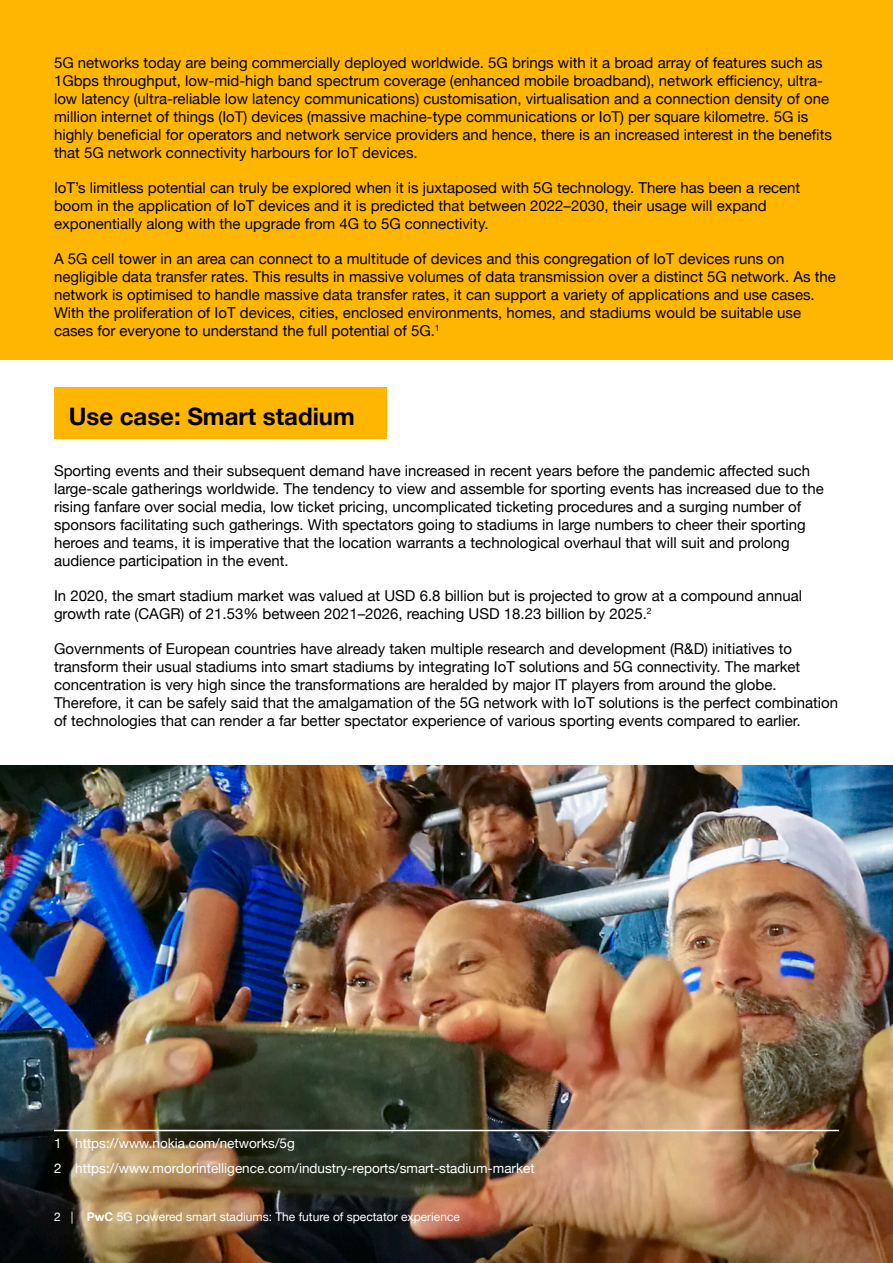
<style>
.page{position:relative;width:893px;height:1263px;background:#fff}
.page>*{position:absolute;margin:0;border:0;box-sizing:border-box;transform-origin:0 0}
.Body{font:700 24px "Helvetica Neue";color:#000}
.Body-2{font:15px/18px "Helvetica Neue";color:#000}
.Body-3{font:13.5px "Helvetica Neue";color:#fff}
.Body-4{font:12px "Helvetica Neue";color:#fff}
.s1{font-weight:700}
</style>
<div class="page">
<img style="left:0;top:765px;width:893px;height:498px">
<div style="left:54px;top:387px;width:333px;height:52px;background:#ffb600"></div>
<div style="left:0;top:0;width:893px;height:359px;background:#ffb600"></div>
<hr style="left:54px;top:1130px;width:785px;height:1px;background:#fff">
<p class="Body-2" style="left:54px;top:55px;width:779px">5G networks today are being commercially deployed worldwide. 5G brings with it a broad array of features such as 1Gbps throughput, low-mid-high band spectrum coverage (enhanced mobile broadband), network efficiency, ultra&shy;low latency (ultra-reliable low latency communications) customisation, virtualisation and a connection density of one million internet of things (IoT) devices (massive machine-type communications or IoT) per square kilometre. 5G is highly beneficial for operators and network service providers and hence, there is an increased interest in the benefits that 5G network connectivity harbours for IoT devices.</p>
<p class="Body-2" style="left:54px;top:180px;width:748px">IoT’s limitless potential can truly be explored when it is juxtaposed with 5G technology. There has been a recent boom in the application of IoT devices and it is predicted that between 2022–2030, their usage will expand exponentially along with the upgrade from 4G to 5G connectivity.</p>
<p class="Body-2" style="left:54px;top:251px;width:783px">A 5G cell tower in an area can connect to a multitude of devices and this congregation of IoT devices runs on negligible data transfer rates. This results in massive volumes of data transmission over a distinct 5G network. As the network is optimised to handle massive data transfer rates, it can support a variety of applications and use cases.<br>With the proliferation of IoT devices, cities, enclosed environments, homes, and stadiums would be suitable use cases for everyone to understand the full potential of 5G.<sup>1</sup></p>
<p class="Body" style="left:69px;top:398px;width:288px">Use case: Smart stadium</p>
<p class="Body-2" style="left:54px;top:463px;width:771px">Sporting events and their subsequent demand have increased in recent years before the pandemic affected such large-scale gatherings worldwide. The tendency to view and assemble for sporting events has increased due to the rising fanfare over social media, low ticket pricing, uncomplicated ticketing procedures and a surging number of sponsors facilitating such gatherings. With spectators going to stadiums in large numbers to cheer their sporting heroes and teams, it is imperative that the location warrants a technological overhaul that will suit and prolong audience participation in the event.</p>
<p class="Body-2" style="left:54px;top:588px;width:750px">In 2020, the smart stadium market was valued at USD 6.8 billion but is projected to grow at a compound annual growth rate (CAGR) of 21.53% between 2021–2026, reaching USD 18.23 billion by 2025.<sup>2</sup></p>
<p class="Body-2" style="left:54px;top:641px;width:786px">Governments of European countries have already taken multiple research and development (R&amp;D) initiatives to transform their usual stadiums into smart stadiums by integrating IoT solutions and 5G connectivity. The market concentration is very high since the transformations are heralded by major IT players from around the globe.<br>Therefore, it can be safely said that the amalgamation of the 5G network with IoT solutions is the perfect combination of technologies that can render a far better spectator experience of various sporting events compared to earlier.</p>
<p class="Body-3" style="left:54px;top:1134px;width:242px">1 https://www.nokia.com/networks/5g</p>
<p class="Body-3" style="left:54px;top:1158px;width:482px">2 https://www.mordorintelligence.com/industry-reports/smart-stadium-market</p>
<p class="Body-4" style="left:54px;top:1208px;width:407px">2 | <span class="s1">PwC</span> 5G powered smart stadiums: The future of spectator experience</p>
</div>
